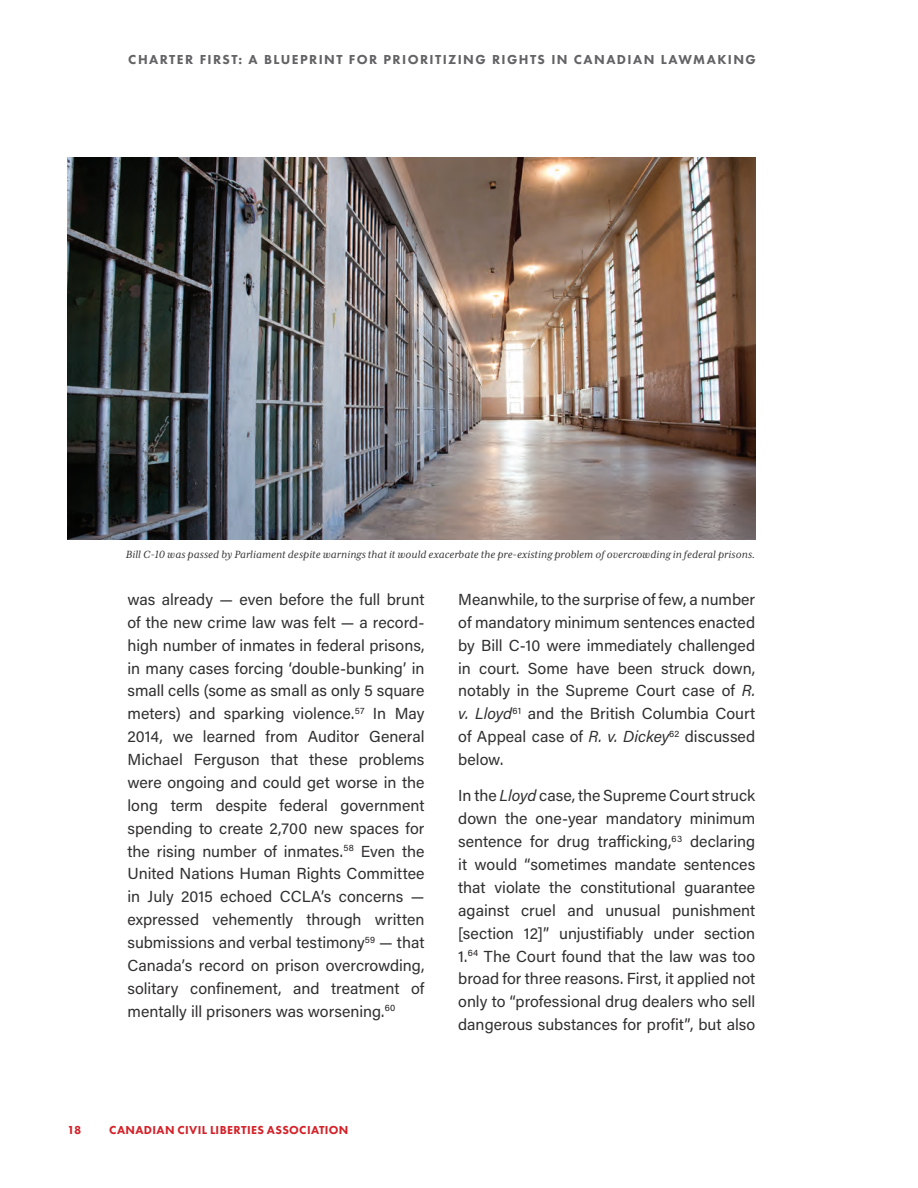
<style>
.page{position:relative;width:918px;height:1188px;background:#fff}
.page>*{position:absolute;margin:0;border:0;box-sizing:border-box;transform-origin:0 0}
.t1{font:15.9px/23px "Acumin Pro";color:#312f30;text-align:justify}
.t2{font:800 13.5px "Futura PT";letter-spacing:.105em;color:#636366}
.t3{font:italic 12px "Mrs Eaves XL Serif OT";letter-spacing:.01em;color:#312f30}
.t4{font:800 12px "Futura PT";letter-spacing:.03em;color:#d32229}
.s1{font-style:italic}
</style>
<div class="page">
<img style="left:68px;top:157px;width:687px;height:382px">
<p class="t2" style="left:128px;top:51px;width:629px">CHARTER FIRST: A BLUEPRINT FOR PRIORITIZING RIGHTS IN CANADIAN LAWMAKING</p>
<p class="t3" style="left:126px;top:549px;width:631px">Bill C-10 was passed by Parliament despite warnings that it would exacerbate the pre-existing problem of overcrowding in federal prisons.</p>
<p class="t1" style="left:127px;top:587px;width:299px">was already — even before the full brunt of the new crime law was felt — a record&shy;high number of inmates in federal prisons, in many cases forcing ‘double-bunking’ in small cells (some as small as only 5 square meters) and sparking violence.<sup>57</sup> In May 2014, we learned from Auditor General Michael Ferguson that these problems were ongoing and could get worse in the long term despite federal government spending to create 2,700 new spaces for the rising number of inmates.<sup>58</sup> Even the United Nations Human Rights Committee in July 2015 echoed CCLA’s concerns — expressed vehemently through written submissions and verbal testimony<sup>59</sup> — that Canada’s record on prison overcrowding, solitary confinement, and treatment of mentally ill prisoners was worsening.<sup>60</sup></p>
<p class="t1" style="left:458px;top:587px;width:299px">Meanwhile, to the surprise of few, a number of mandatory minimum sentences enacted by Bill C-10 were immediately challenged in court. Some have been struck down, notably in the Supreme Court case of <span class="s1">R. v. Lloyd</span><sup>61</sup> and the British Columbia Court of Appeal case of <span class="s1">R. v. Dickey</span><sup>62</sup> discussed below.</p>
<p class="t1" style="left:458px;top:784px;width:299px">In the <span class="s1">Lloyd</span> case, the Supreme Court struck down the one-year mandatory minimum sentence for drug trafficking,<sup>63</sup> declaring it would “sometimes mandate sentences that violate the constitutional guarantee against cruel and unusual punishment [section 12]” unjustifiably under section 1.<sup>64</sup> The Court found that the law was too broad for three reasons. First, it applied not only to “professional drug dealers who sell dangerous substances for profit”, but also</p>
<p class="t4" style="left:68px;top:1122px;width:15px">18</p>
<p class="t4" style="left:109px;top:1122px;width:241px">CANADIAN CIVIL LIBERTIES ASSOCIATION</p>
</div>
